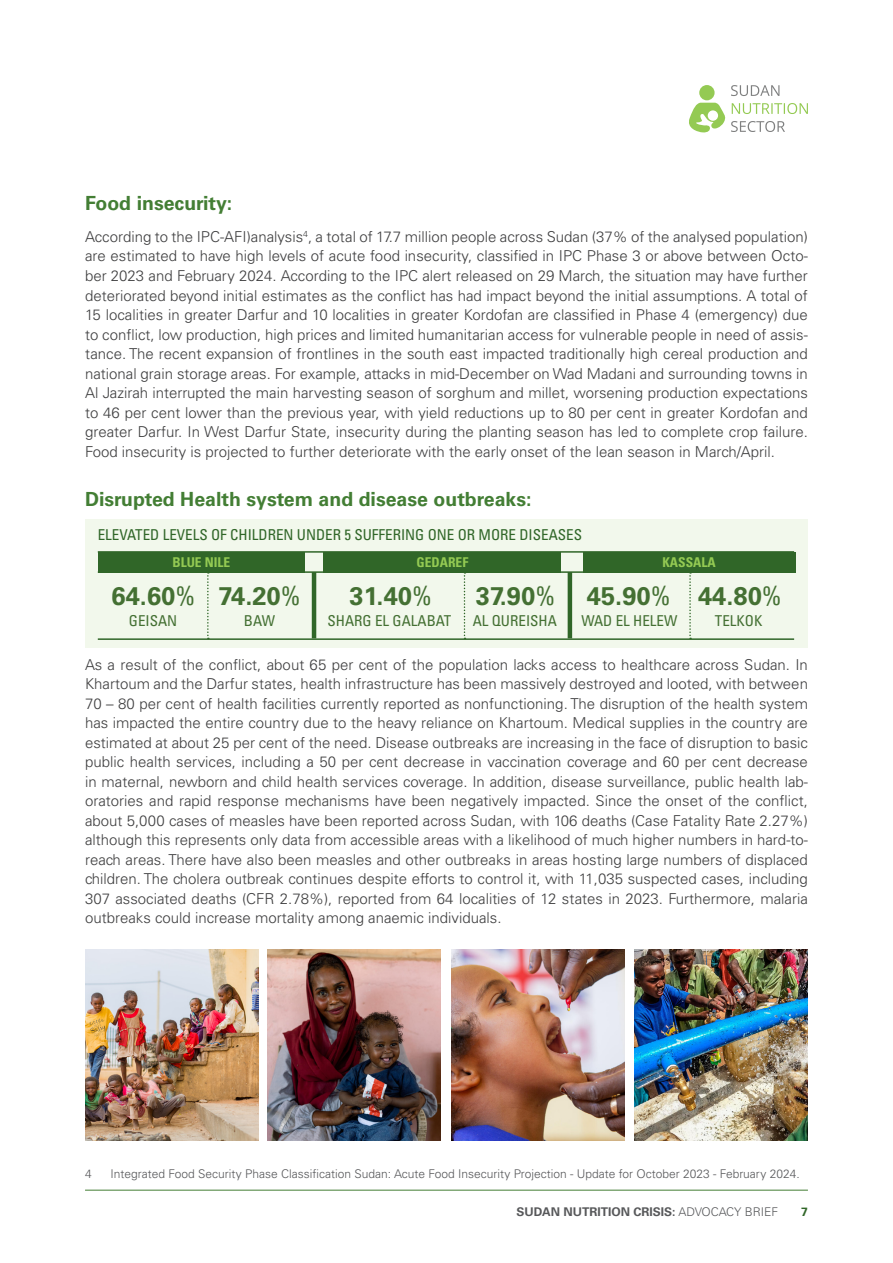
<style>
.page{position:relative;width:893px;height:1263px;background:#fff}
.page>*{position:absolute;margin:0;border:0;box-sizing:border-box;transform-origin:0 0}
.BODY{font:700 25.5px "Univers LT Std";color:#447033}
.BODY-2{font:700 19.5px "Univers LT Std";color:#437e34}
.BODY-3{font:300 15px/19.5px "Univers LT Std";color:#3e3e3f;text-align:justify}
.BODY-4{font:condensed 15px "Univers LT Std";color:#306628}
.BODY-5{font:condensed 15px "Univers LT Std";color:#447033}
.BODY-6{font:700 condensed 13.5px "Univers LT Std";color:#94ca53}
.FOOTNOTE{font:300 12px "Univers LT Std";color:#57585a}
.t1{font:700 12px "Univers LT Std";color:#57585a}
.t2{font:700 12px "Univers LT Std";color:#306628}
.s1{font-weight:400;font-stretch:condensed}
.s2{font-weight:300}
</style>
<div class="page">
<hr style="left:85px;top:1190px;width:723px;height:1px;background:#437e34">
<div style="left:699px;top:85px;width:16px;height:15px;background:#94ca53;border-radius:50%"></div>
<svg style="left:731px;top:85px;width:48px;height:11px"></svg>
<svg style="left:689px;top:103px;width:119px;height:30px"></svg>
<div style="left:85px;top:519px;width:723px;height:129px;background:#f2f8ec"></div>
<div style="left:98px;top:552px;width:206px;height:20px;background:#306628"></div>
<div style="left:324px;top:552px;width:237px;height:20px;background:#306628"></div>
<div style="left:583px;top:552px;width:212px;height:20px;background:#306628"></div>
<svg style="left:207px;top:573px;width:2px;height:65px"></svg>
<hr style="left:312px;top:572px;width:4px;height:66px;background:#306628">
<hr style="left:568px;top:572px;width:4px;height:66px;background:#306628">
<svg style="left:464px;top:573px;width:1px;height:65px"></svg>
<svg style="left:689px;top:573px;width:2px;height:65px"></svg>
<hr style="left:98px;top:571px;width:696px;height:2px;background:#306628">
<hr style="left:98px;top:551px;width:696px;height:2px;background:#306628">
<hr style="left:98px;top:638px;width:696px;height:2px;background:#306628">
<img style="left:85px;top:949px;width:173px;height:191px">
<img style="left:267px;top:949px;width:173px;height:191px">
<img style="left:451px;top:949px;width:173px;height:191px">
<img style="left:635px;top:949px;width:173px;height:191px">
<p class="BODY-2" style="left:85px;top:191px;width:149px">Food insecurity:</p>
<p class="BODY-3" style="left:85px;top:227px;width:724px">According to the IPC-AFI)analysis<sup>4</sup>, a total of 17.7 million people across Sudan (37% of the analysed population) are estimated to have high levels of acute food insecurity, classified in IPC Phase 3 or above between Octo&shy;ber 2023 and February 2024. According to the IPC alert released on 29 March, the situation may have further deteriorated beyond initial estimates as the conflict has had impact beyond the initial assumptions. A total of 15 localities in greater Darfur and 10 localities in greater Kordofan are classified in Phase 4 (emergency) due to conflict, low production, high prices and limited humanitarian access for vulnerable people in need of assis&shy;tance. The recent expansion of frontlines in the south east impacted traditionally high cereal production and national grain storage areas. For example, attacks in mid-December on Wad Madani and surrounding towns in Al Jazirah interrupted the main harvesting season of sorghum and millet, worsening production expectations to 46 per cent lower than the previous year, with yield reductions up to 80 per cent in greater Kordofan and greater Darfur. In West Darfur State, insecurity during the planting season has led to complete crop failure.<br>Food insecurity is projected to further deteriorate with the early onset of the lean season in March/April.</p>
<p class="BODY-2" style="left:85px;top:487px;width:448px">Disrupted Health system and disease outbreaks:</p>
<p class="BODY-4" style="left:98px;top:525px;width:486px">ELEVATED LEVELS OF CHILDREN UNDER 5 SUFFERING ONE OR MORE DISEASES</p>
<p class="BODY-6" style="left:172px;top:554px;width:59px">BLUE NILE</p>
<p class="BODY-6" style="left:417px;top:554px;width:53px">GEDAREF</p>
<p class="BODY-6" style="left:662px;top:554px;width:55px">KASSALA</p>
<p class="BODY" style="left:112px;top:581px;width:85px">64.60<span class="s1">%</span></p>
<p class="BODY" style="left:218px;top:581px;width:84px">74.20<span class="s1">%</span></p>
<p class="BODY" style="left:349px;top:581px;width:84px">31.40<span class="s1">%</span></p>
<p class="BODY" style="left:476px;top:581px;width:81px">37.90<span class="s1">%</span></p>
<p class="BODY" style="left:587px;top:581px;width:85px">45.90<span class="s1">%</span></p>
<p class="BODY" style="left:698px;top:581px;width:85px">44.80<span class="s1">%</span></p>
<p class="BODY-5" style="left:129px;top:611px;width:50px">GEISAN</p>
<p class="BODY-5" style="left:244px;top:611px;width:33px">BAW</p>
<p class="BODY-5" style="left:328px;top:611px;width:125px">SHARG EL GALABAT</p>
<p class="BODY-5" style="left:473px;top:611px;width:86px">AL QUREISHA</p>
<p class="BODY-5" style="left:581px;top:611px;width:98px">WAD EL HELEW</p>
<p class="BODY-5" style="left:715px;top:611px;width:49px">TELKOK</p>
<p class="BODY-3" style="left:85px;top:654px;width:724px">As a result of the conflict, about 65 per cent of the population lacks access to healthcare across Sudan. In Khartoum and the Darfur states, health infrastructure has been massively destroyed and looted, with between 70 – 80 per cent of health facilities currently reported as nonfunctioning. The disruption of the health system has impacted the entire country due to the heavy reliance on Khartoum. Medical supplies in the country are estimated at about 25 per cent of the need. Disease outbreaks are increasing in the face of disruption to basic public health services, including a 50 per cent decrease in vaccination coverage and 60 per cent decrease in maternal, newborn and child health services coverage. In addition, disease surveillance, public health lab&shy;oratories and rapid response mechanisms have been negatively impacted. Since the onset of the conflict, about 5,000 cases of measles have been reported across Sudan, with 106 deaths (Case Fatality Rate 2.27%) although this represents only data from accessible areas with a likelihood of much higher numbers in hard-to&shy;reach areas. There have also been measles and other outbreaks in areas hosting large numbers of displaced children. The cholera outbreak continues despite efforts to control it, with 11,035 suspected cases, including 307 associated deaths (CFR 2.78%), reported from 64 localities of 12 states in 2023. Furthermore, malaria outbreaks could increase mortality among anaemic individuals.</p>
<p class="FOOTNOTE" style="left:85px;top:1166px;width:8px">4</p>
<p class="FOOTNOTE" style="left:111px;top:1166px;width:691px">Integrated Food Security Phase Classification Sudan: Acute Food Insecurity Projection - Update for October 2023 - February 2024.</p>
<p class="t1" style="left:517px;top:1204px;width:263px">SUDAN NUTRITION CRISIS: <span class="s2">ADVOCACY BRIEF</span></p>
<p class="t2" style="left:801px;top:1204px;width:8px">7</p>
</div>
